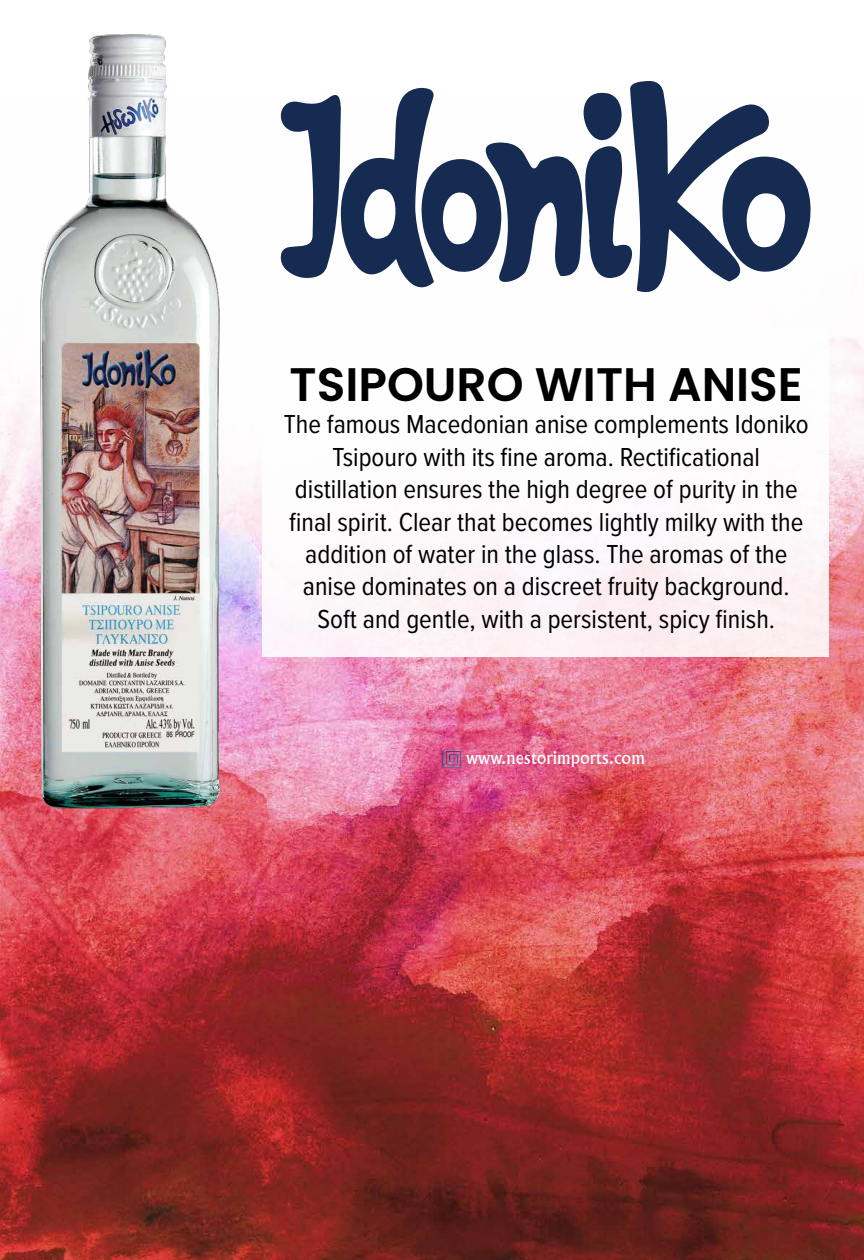
<style>
.page{position:relative;width:864px;height:1260px;background:#fff}
.page>*{position:absolute;margin:0;border:0;box-sizing:border-box;transform-origin:0 0}
.t1{font:600 47px "Poppins";color:#000}
.t2{font:27px/32.4px "Proxima Nova Cond";color:#000;text-align:center}
.t3{font:16.9px "Flareserif 821 BT";color:#fff}
</style>
<div class="page">
<img style="left:0;top:114px;width:864px;height:1146px">
<img style="left:31px;top:34px;width:197px;height:781px">
<svg style="left:281px;top:81px;width:530px;height:211px"></svg>
<div style="left:417px;top:726px;width:69px;height:67px;background:#fff;opacity:.75"></div>
<svg style="left:440px;top:748px;width:23px;height:21px"></svg>
<div style="left:262px;top:330px;width:567px;height:327px;background:#fff"></div>
<h1 class="t1" style="left:290px;top:357px;width:515px">TSIPOURO WITH ANISE</h1>
<p class="t2" style="left:284px;top:407px;width:527px">The famous Macedonian anise complements Idoniko Tsipouro with its fine aroma. Rectificational distillation ensures the high degree of purity in the final spirit. Clear that becomes lightly milky with the addition of water in the glass. The aromas of the anise dominates on a discreet fruity background.<br>Soft and gentle, with a persistent, spicy finish.</p>
<p class="t3" style="left:466px;top:747px;width:180px">www.nestorimports.com</p>
</div>
